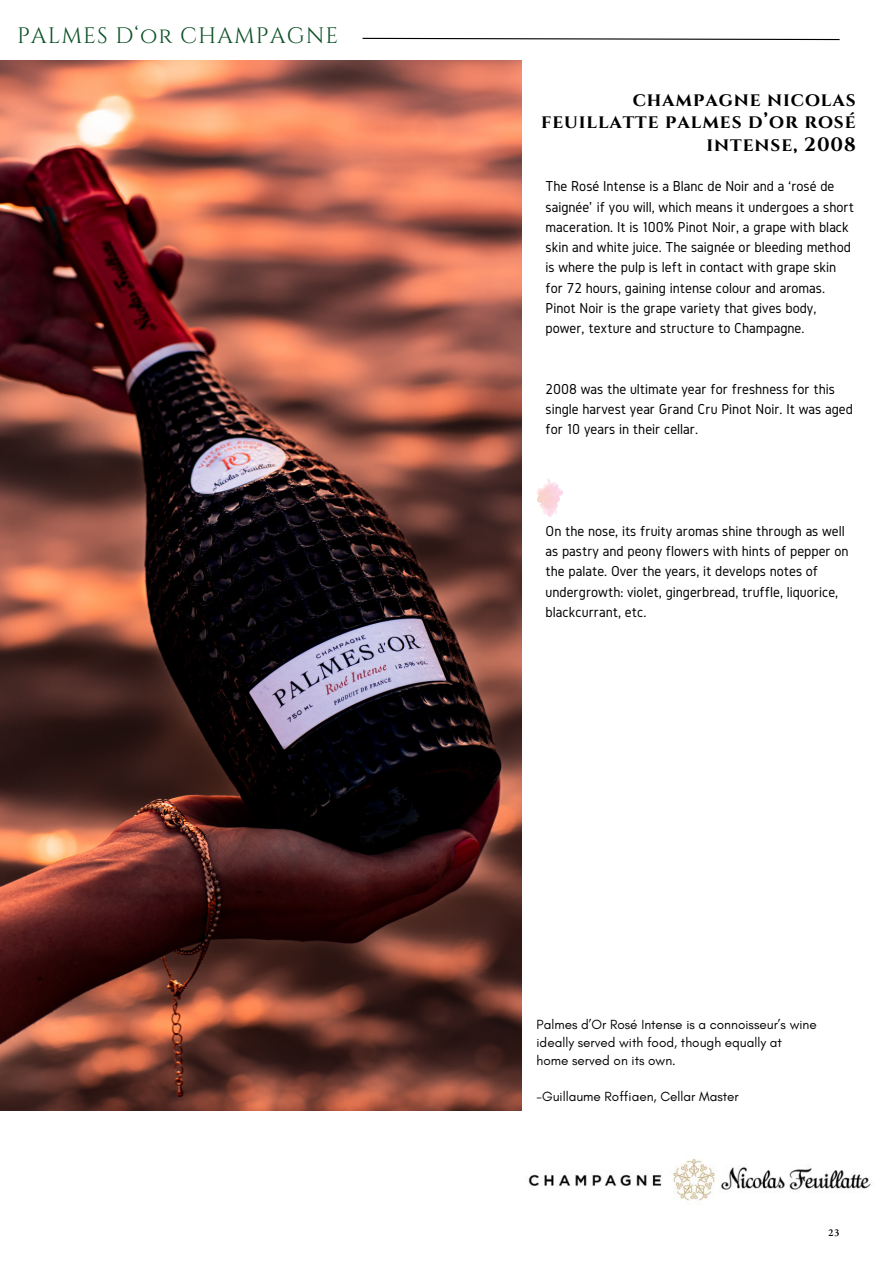
<style>
.page{position:relative;width:893px;height:1264px;background:#fff}
.page>*{position:absolute;margin:0;border:0;box-sizing:border-box;transform-origin:0 0}
.t1{font:22.35px "Cinzel";letter-spacing:.045em;color:#0e5126}
.t2{font:700 19.35px/22.5px "Cinzel";letter-spacing:.045em;color:#000;text-align:right}
.t3{font:15px/20.2px "Gidole";color:#000}
.t4{font:13.5px/18px "Glacial Indifference";color:#000}
.t5{font:600 10.5px "EB Garamond";color:#000}
</style>
<div class="page">
<img style="left:0;top:61px;width:522px;height:1048px">
<svg style="left:362px;top:37px;width:478px;height:4px"></svg>
<img style="left:528px;top:1158px;width:343px;height:43px">
<img style="left:537px;top:479px;width:26px;height:38px">
<p class="t1" style="left:17px;top:22px;width:323px">PALMES D‘or CHAMPAGNE</p>
<p class="t2" style="left:632px;top:89px;width:224px">CHAMPAGNE NICOLAS</p>
<p class="t2" style="left:541px;top:111px;width:316px">FEUILLATTE PALMES D’OR ROSÉ<br>INTENSE, 2008</p>
<p class="t3" style="left:545px;top:176px;width:310px">The Rosé Intense is a Blanc de Noir and a ‘rosé de saignée’ if you will, which means it undergoes a short maceration. It is 100% Pinot Noir, a grape with black skin and white juice. The saignée or bleeding method is where the pulp is left in contact with grape skin for 72 hours, gaining intense colour and aromas.</p>
<p class="t3" style="left:545px;top:297px;width:272px">Pinot Noir is the grape variety that gives body, power, texture and structure to Champagne.</p>
<p class="t3" style="left:545px;top:378px;width:309px">2008 was the ultimate year for freshness for this single harvest year Grand Cru Pinot Noir. It was aged for 10 years in their cellar.</p>
<p class="t3" style="left:545px;top:520px;width:304px">On the nose, its fruity aromas shine through as well as pastry and peony flowers with hints of pepper on the palate. Over the years, it develops notes of undergrowth: violet, gingerbread, truffle, liquorice, blackcurrant, etc.</p>
<p class="t4" style="left:536px;top:1015px;width:282px">Palmes d’Or Rosé Intense is a connoisseur’s wine ideally served with food, though equally at home served on its own.</p>
<p class="t4" style="left:536px;top:1087px;width:204px">-Guillaume Roffiaen, Cellar Master</p>
<p class="t5" style="left:828px;top:1225px;width:13px">23</p>
</div>
